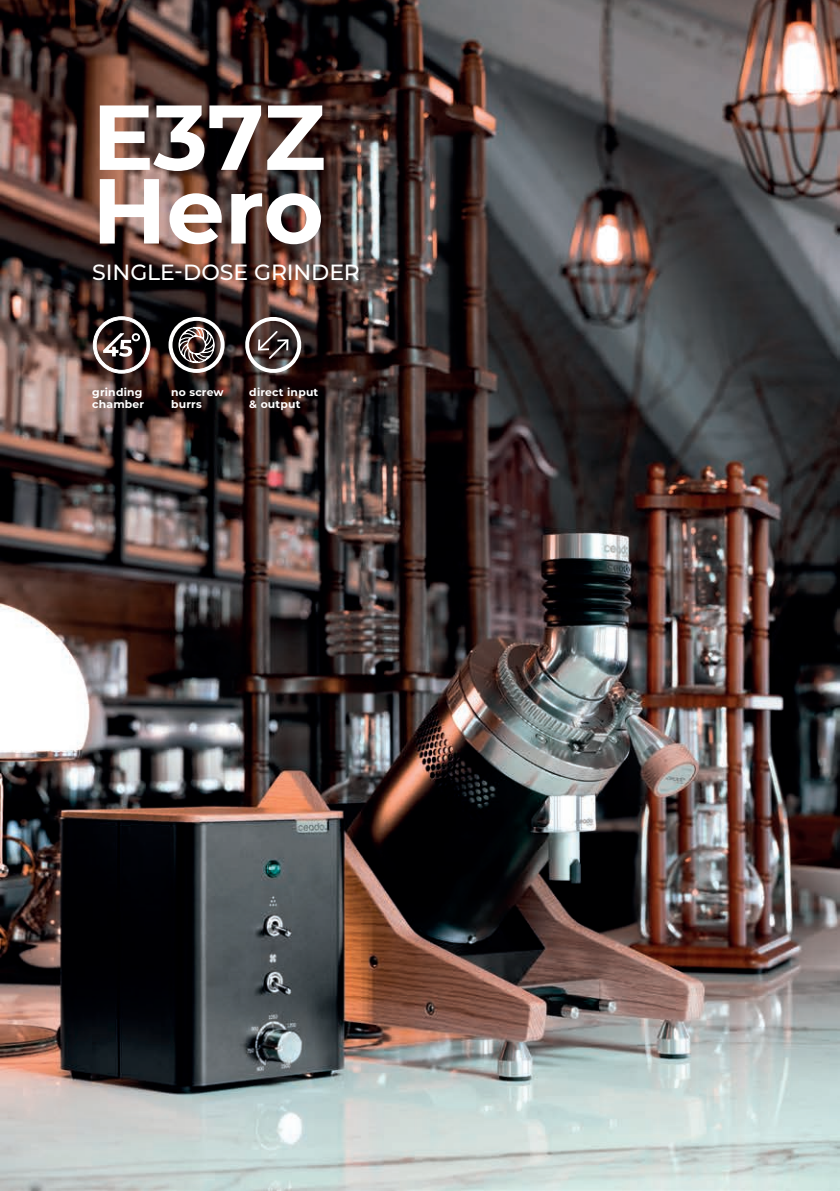
<style>
.page{position:relative;width:840px;height:1191px;background:#fff}
.page>*{position:absolute;margin:0;border:0;box-sizing:border-box;transform-origin:0 0}
.t1{font:700 92px/73.6px "Montserrat";letter-spacing:-.005em;color:#fff}
.t2{font:500 22px "Montserrat";letter-spacing:-.005em;color:#fff}
.t3{font:700 10.8px/12.6px "Montserrat";letter-spacing:.02em;color:#fff}
</style>
<div class="page">
<img style="left:0;top:0;width:839px;height:1191px">
<div style="left:168px;top:317px;width:56px;height:56px;border:4px solid #fff;border-radius:50%"></div>
<svg style="left:178px;top:326px;width:37px;height:38px"></svg>
<svg style="left:239px;top:314px;width:64px;height:59px"></svg>
<svg style="left:92px;top:316px;width:59px;height:58px"></svg>
<h1 class="t1" style="left:92px;top:96px;width:235px">E37Z<br>Hero</h1>
<h2 class="t2" style="left:92px;top:257px;width:269px">SINGLE-DOSE GRINDER</h2>
<p class="t3" style="left:92px;top:385px;width:54px">grinding chamber</p>
<p class="t3" style="left:171px;top:385px;width:54px">no screw burrs</p>
<p class="t3" style="left:249px;top:385px;width:70px">direct input &amp; output</p>
</div>
